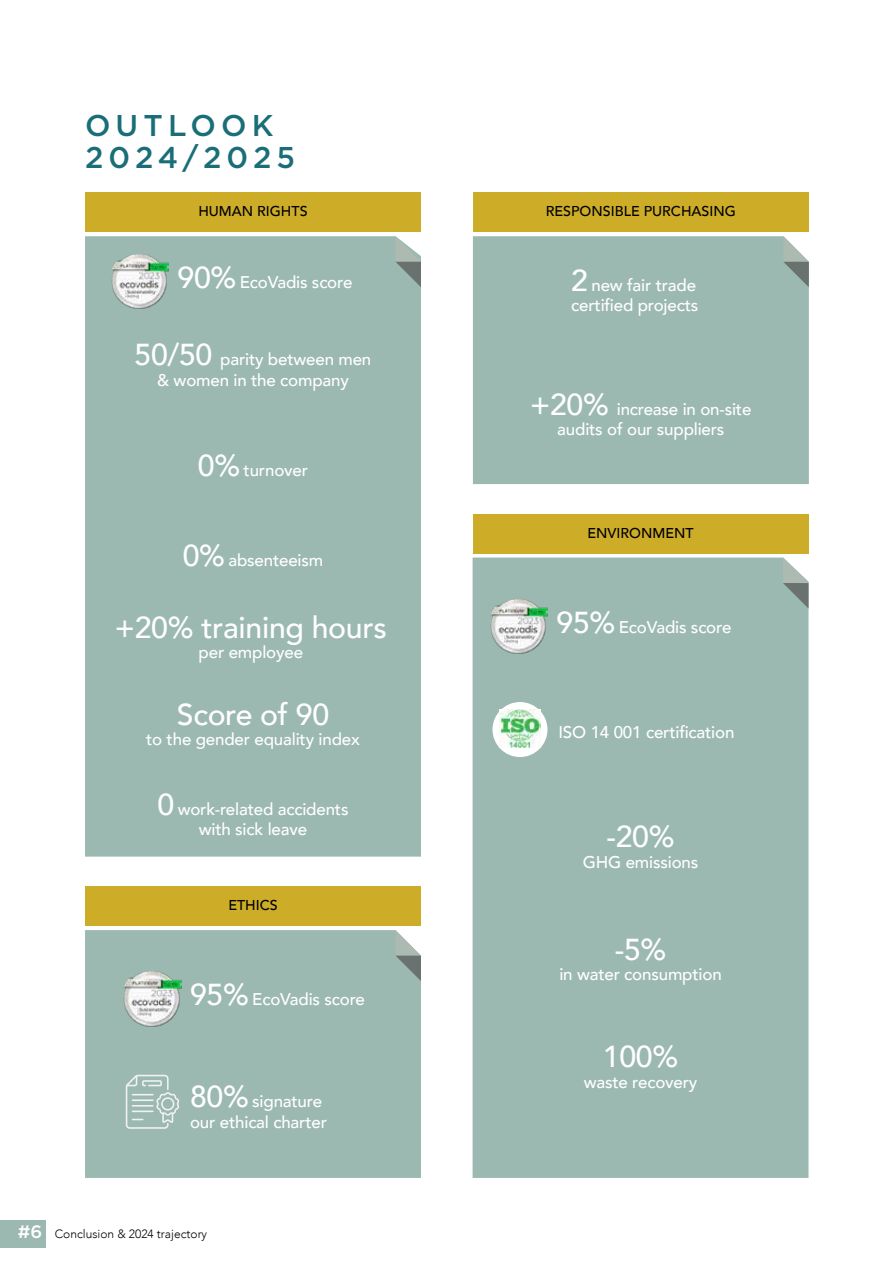
<style>
.page{position:relative;width:893px;height:1263px;background:#fff}
.page>*{position:absolute;margin:0;border:0;box-sizing:border-box;transform-origin:0 0}
.t1{font:500 30.3px "Avenir";letter-spacing:-.01em;color:#fff}
.t2{font:500 30px/31.5px "Gotham";letter-spacing:.17em;color:#196e77}
.t3{font:500 16.95px/20.2px "Avenir";letter-spacing:-.01em;color:#fff;text-align:center}
.t4{font:500 14.25px "Avenir";color:#000}
.t5{font:300 12px "Avenir";color:#000}
.s1{font-size:30.3px}
.s2{font-family:"Gotham";font-weight:500;font-size:18px;color:#fff}
</style>
<div class="page">
<div style="left:85px;top:930px;width:336px;height:248px;background:#9cb9b1"></div>
<svg style="left:395px;top:930px;width:26px;height:51px"></svg>
<div style="left:0;top:1220px;width:46px;height:28px;background:#9cb9b1"></div>
<div style="left:85px;top:887px;width:336px;height:39px;background:#cdac28"></div>
<img style="left:124px;top:970px;width:57px;height:57px">
<div style="left:85px;top:236px;width:336px;height:621px;background:#9cb9b1"></div>
<svg style="left:395px;top:236px;width:26px;height:51px"></svg>
<div style="left:85px;top:193px;width:336px;height:39px;background:#cdac28"></div>
<img style="left:111px;top:252px;width:58px;height:58px">
<svg style="left:126px;top:1075px;width:53px;height:54px;background:#afc6c0"></svg>
<div style="left:473px;top:236px;width:336px;height:248px;background:#9cb9b1"></div>
<svg style="left:783px;top:236px;width:26px;height:51px"></svg>
<div style="left:473px;top:193px;width:336px;height:39px;background:#cdac28"></div>
<div style="left:473px;top:557px;width:335px;height:621px;background:#9cb9b1"></div>
<svg style="left:783px;top:557px;width:25px;height:51px"></svg>
<div style="left:473px;top:514px;width:335px;height:39px;background:#cdac28"></div>
<img style="left:490px;top:597px;width:58px;height:58px">
<div style="left:492px;top:702px;width:55px;height:55px;background:#fff;border-radius:50%"></div>
<img style="left:500px;top:709px;width:40px;height:38px">
<h2 class="t2" style="left:85px;top:110px;width:212px">OUTLOOK<br>2024/2025</h2>
<p class="t4" style="left:198px;top:199px;width:111px">HUMAN RIGHTS</p>
<p class="t3" style="left:178px;top:271px;width:176px"><span class="s1">90%</span> EcoVadis score</p>
<p class="t3" style="left:135px;top:348px;width:238px"><span class="s1">50/50</span> parity between men &amp; women in the company</p>
<p class="t3" style="left:198px;top:459px;width:112px"><span class="s1">0%</span> turnover</p>
<p class="t3" style="left:183px;top:549px;width:142px"><span class="s1">0%</span> absenteeism</p>
<h1 class="t1" style="left:115px;top:601px;width:273px">+20% training hours</h1>
<p class="t3" style="left:199px;top:641px;width:106px">per employee</p>
<h1 class="t1" style="left:177px;top:688px;width:154px">Score of 90</h1>
<p class="t3" style="left:146px;top:728px;width:215px">to the gender equality index</p>
<p class="t3" style="left:157px;top:798px;width:193px"><span class="s1">0</span> work-related accidents with sick leave</p>
<p class="t4" style="left:228px;top:893px;width:51px">ETHICS</p>
<p class="t3" style="left:190px;top:988px;width:176px"><span class="s1">95%</span> EcoVadis score</p>
<p class="t3" style="left:190px;top:1090px;width:138px;text-align:left"><span class="s1">80%</span> signature our ethical charter</p>
<p class="t5" style="left:18px;top:1227px;width:191px"><span class="s2">#6</span> Conclusion &amp; 2024 trajectory</p>
<p class="t4" style="left:546px;top:199px;width:192px">RESPONSIBLE PURCHASING</p>
<p class="t3" style="left:571px;top:274px;width:129px;text-align:left"><span class="s1">2</span> new fair trade certified projects</p>
<p class="t3" style="left:530px;top:398px;width:223px"><span class="s1">+20%</span> increase in on-site audits of our suppliers</p>
<p class="t4" style="left:587px;top:520px;width:108px">ENVIRONMENT</p>
<p class="t3" style="left:557px;top:616px;width:176px"><span class="s1">95%</span> EcoVadis score</p>
<p class="t3" style="left:558px;top:721px;width:178px">ISO 14 001 certification</p>
<h1 class="t1" style="left:606px;top:811px;width:70px">-20%</h1>
<p class="t3" style="left:583px;top:851px;width:117px">GHG emissions</p>
<h1 class="t1" style="left:615px;top:923px;width:53px">-5%</h1>
<p class="t3" style="left:559px;top:963px;width:164px">in water consumption</p>
<h1 class="t1" style="left:603px;top:1031px;width:77px">100%</h1>
<p class="t3" style="left:584px;top:1071px;width:115px">waste recovery</p>
</div>
